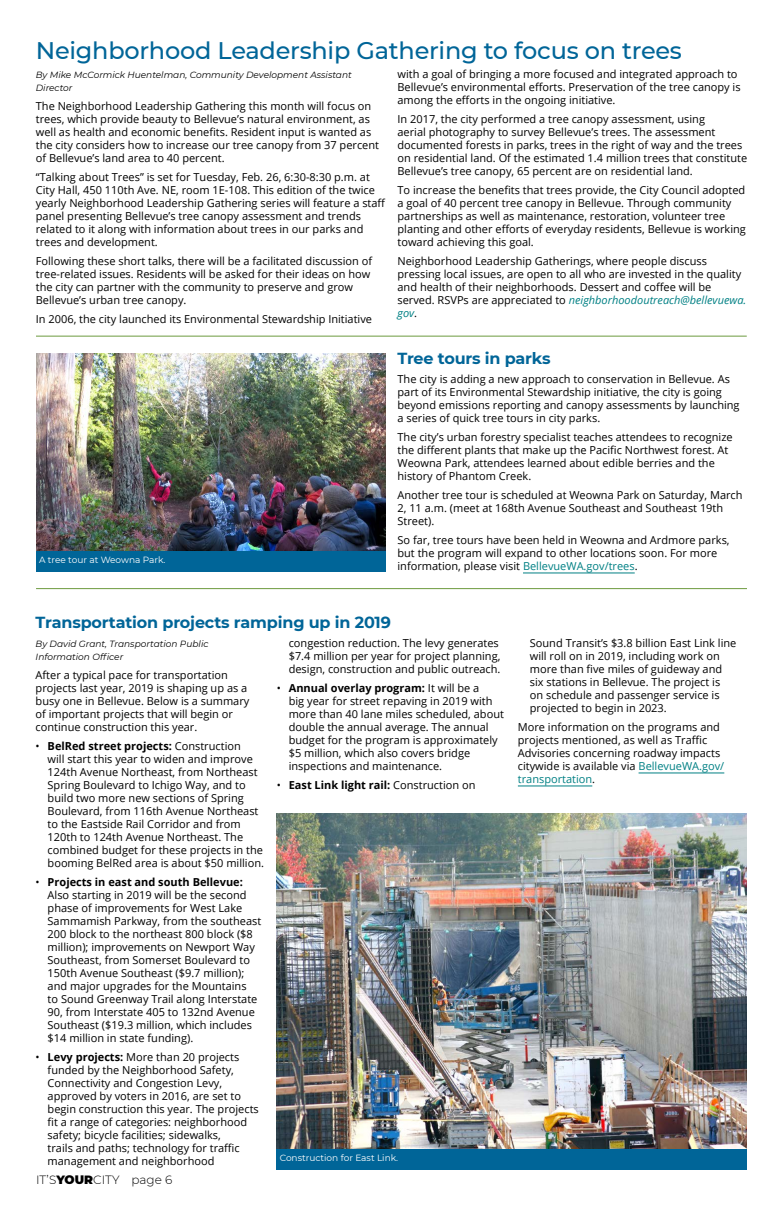
<style>
.page{position:relative;width:783px;height:1206px;background:#fff}
.page>*{position:absolute;margin:0;border:0;box-sizing:border-box;transform-origin:0 0}
.t1{font:500 24px "Montserrat";letter-spacing:-.01em;color:#006598}
.t2{font:700 16px "Montserrat";letter-spacing:-.01em;color:#006598}
.t3{font:300 12px "Montserrat";color:#000}
.t4{font:11px/13px "Open Sans";color:#000}
.t5{font:700 11px "Open Sans";color:#000}
.t6{font:italic 9px/13px "Montserrat";color:#000}
.t7{font:9px "Montserrat";color:#fff}
.s1{font-style:italic;color:#008084}
.s2{color:#008084}
.s3{font-weight:700}
.s4{font-weight:400}
.s5{font-weight:900}
</style>
<div class="page">
<hr style="left:639px;top:773px;width:85px;height:1px;background:#008084">
<hr style="left:518px;top:786px;width:74px;height:1px;background:#008084">
<hr style="left:36px;top:588px;width:711px;height:1px;background:#6d9a3f">
<hr style="left:36px;top:336px;width:711px;height:1px;background:#6d9a3f">
<hr style="left:523px;top:573px;width:112px;height:1px;background:#008084">
<img style="left:36px;top:354px;width:349px;height:197px">
<img style="left:277px;top:813px;width:470px;height:336px">
<div style="left:277px;top:1149px;width:470px;height:21px;background:#006598"></div>
<div style="left:36px;top:551px;width:350px;height:21px;background:#006598"></div>
<h1 class="t1" style="left:36px;top:34px;width:648px">Neighborhood Leadership Gathering to focus on trees</h1>
<p class="t6" style="left:36px;top:68px;width:317px">By Mike McCormick Huentelman, Community Development Assistant<br>Director</p>
<p class="t4" style="left:36px;top:99px;width:345px">The Neighborhood Leadership Gathering this month will focus on trees, which provide beauty to Bellevue’s natural environment, as well as health and economic benefits. Resident input is wanted as the city considers how to increase our tree canopy from 37 percent of Bellevue’s land area to 40 percent.</p>
<p class="t4" style="left:36px;top:170px;width:351px">“Talking about Trees” is set for Tuesday, Feb. 26, 6:30-8:30 p.m. at City Hall, 450 110th Ave. NE, room 1E-108. This edition of the twice yearly Neighborhood Leadership Gathering series will feature a staff panel presenting Bellevue’s tree canopy assessment and trends related to it along with information about trees in our parks and trees and development.</p>
<p class="t4" style="left:36px;top:254px;width:338px">Following these short talks, there will be a facilitated discussion of tree-related issues. Residents will be asked for their ideas on how the city can partner with the community to preserve and grow Bellevue’s urban tree canopy.</p>
<p class="t4" style="left:36px;top:312px;width:338px">In 2006, the city launched its Environmental Stewardship Initiative</p>
<p class="t4" style="left:398px;top:67px;width:345px">with a goal of bringing a more focused and integrated approach to<br>Bellevue’s environmental efforts. Preservation of the tree canopy is among the efforts in the ongoing initiative.</p>
<p class="t4" style="left:398px;top:112px;width:351px">In 2017, the city performed a tree canopy assessment, using<br>aerial photography to survey Bellevue’s trees. The assessment documented forests in parks, trees in the right of way and the trees on residential land. Of the estimated 1.4 million trees that constitute Bellevue’s tree canopy, 65 percent are on residential land.</p>
<p class="t4" style="left:398px;top:183px;width:350px">To increase the benefits that trees provide, the City Council adopted a goal of 40 percent tree canopy in Bellevue. Through community partnerships as well as maintenance, restoration, volunteer tree planting and other efforts of everyday residents, Bellevue is working toward achieving this goal.</p>
<p class="t4" style="left:398px;top:254px;width:350px">Neighborhood Leadership Gatherings, where people discuss pressing local issues, are open to all who are invested in the quality and health of their neighborhoods. Dessert and coffee will be served. RSVPs are appreciated to <span class="s1">neighborhoodoutreach@bellevuewa. gov</span>.</p>
<p class="t7" style="left:39px;top:553px;width:128px">A tree tour at Weowna Park.</p>
<h2 class="t2" style="left:398px;top:347px;width:155px">Tree tours in parks</h2>
<p class="t4" style="left:398px;top:372px;width:344px">The city is adding a new approach to conservation in Bellevue. As part of its Environmental Stewardship initiative, the city is going beyond emissions reporting and canopy assessments by launching a series of quick tree tours in city parks.</p>
<p class="t4" style="left:398px;top:430px;width:337px">The city’s urban forestry specialist teaches attendees to recognize the different plants that make up the Pacific Northwest forest. At Weowna Park, attendees learned about edible berries and the history of Phantom Creek.</p>
<p class="t4" style="left:398px;top:488px;width:347px">Another tree tour is scheduled at Weowna Park on Saturday, March<br>2, 11 a.m. (meet at 168th Avenue Southeast and Southeast 19th<br>Street).</p>
<p class="t4" style="left:398px;top:533px;width:334px">So far, tree tours have been held in Weowna and Ardmore parks, but the program will expand to other locations soon. For more information, please visit <span class="s2">BellevueWA.gov/trees</span>.</p>
<h2 class="t2" style="left:36px;top:611px;width:357px">Transportation projects ramping up in 2019</h2>
<p class="t6" style="left:36px;top:637px;width:174px">By David Grant, Transportation Public<br>Information Officer</p>
<p class="t4" style="left:36px;top:668px;width:215px">After a typical pace for transportation projects last year, 2019 is shaping up as a busy one in Bellevue. Below is a summary of important projects that will begin or continue construction this year.</p>
<p class="t4" style="left:48px;top:739px;width:218px;text-indent:-12px">• <span class="s3">BelRed street projects:</span> Construction<br>will start this year to widen and improve 124th Avenue Northeast, from Northeast Spring Boulevard to Ichigo Way, and to build two more new sections of Spring Boulevard, from 116th Avenue Northeast to the Eastside Rail Corridor and from 120th to 124th Avenue Northeast. The combined budget for these projects in the booming BelRed area is about $50 million.</p>
<p class="t4" style="left:48px;top:875px;width:215px;text-indent:-12px">• <span class="s3">Projects in east and south Bellevue:<br></span>Also starting in 2019 will be the second phase of improvements for West Lake Sammamish Parkway, from the southeast 200 block to the northeast 800 block ($8 million); improvements on Newport Way Southeast, from Somerset Boulevard to 150th Avenue Southeast ($9.7 million); and major upgrades for the Mountains<br>to Sound Greenway Trail along Interstate 90, from Interstate 405 to 132nd Avenue Southeast ($19.3 million, which includes $14 million in state funding).</p>
<p class="t4" style="left:48px;top:1050px;width:213px;text-indent:-12px">• <span class="s3">Levy projects:</span> More than 20 projects funded by the Neighborhood Safety, Connectivity and Congestion Levy, approved by voters in 2016, are set to begin construction this year. The projects fit a range of categories: neighborhood safety; bicycle facilities; sidewalks,<br>trails and paths; technology for traffic management and neighborhood</p>
<p class="t4" style="left:289px;top:636px;width:213px">congestion reduction. The levy generates $7.4 million per year for project planning, design, construction and public outreach.</p>
<p class="t4" style="left:289px;top:681px;width:217px;text-indent:-12px">• <span class="s3">Annual overlay program:</span> It will be a<br>big year for street repaving in 2019 with more than 40 lane miles scheduled, about double the annual average. The annual budget for the program is approximately $5 million, which also covers bridge inspections and maintenance.</p>
<p class="t5" style="left:277px;top:777px;width:200px"><span class="s4">•</span> East Link light rail: <span class="s4">Construction on</span></p>
<p class="t7" style="left:280px;top:1152px;width:120px">Construction for East Link.</p>
<p class="t3" style="left:36px;top:1171px;width:138px">IT’S<span class="s5">YOUR</span>CITY page 6</p>
<p class="t4" style="left:530px;top:636px;width:208px">Sound Transit’s $3.8 billion East Link line will roll on in 2019, including work on more than five miles of guideway and six stations in Bellevue. The project is on schedule and passenger service is projected to begin in 2023.</p>
<p class="t4" style="left:518px;top:720px;width:208px">More information on the programs and projects mentioned, as well as Traffic Advisories concerning roadway impacts citywide is available via <span class="s2">BellevueWA.gov/ transportation</span>.</p>
</div>
